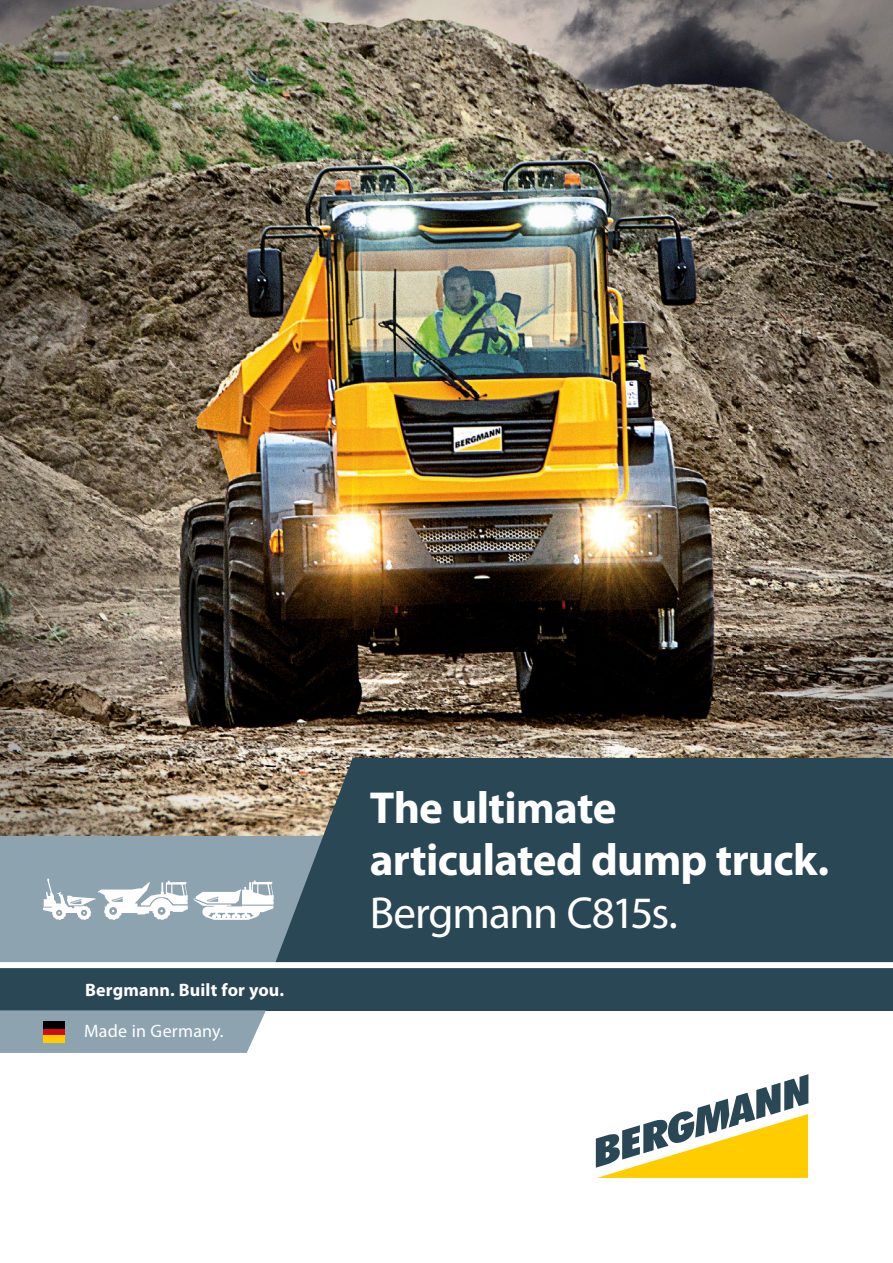
<style>
.page{position:relative;width:893px;height:1263px;background:#fff}
.page>*{position:absolute;margin:0;border:0;box-sizing:border-box;transform-origin:0 0}
.t1{font:700 45px/52.5px "Myriad Pro";letter-spacing:-.015em;color:#fff}
.t2{font:45px "Myriad Pro";letter-spacing:-.025em;color:#fff}
.t3{font:700 18px "Myriad Pro";letter-spacing:.01em;color:#fff}
.t4{font:18px "Myriad Pro";letter-spacing:.015em;color:#fff}
</style>
<div class="page">
<img style="left:0;top:0;width:893px;height:836px">
<div style="left:0;top:836px;width:536px;height:167px;background:#8da3b0"></div>
<div style="left:0;top:968px;width:893px;height:42px;background:#294754"></div>
<svg style="left:596px;top:1074px;width:212px;height:104px"></svg>
<div style="left:0;top:1010px;width:266px;height:43px;background:#8da3b0"></div>
<div style="left:43px;top:1029px;width:21px;height:7px;background:#d20a11"></div>
<div style="left:43px;top:1022px;width:21px;height:7px;background:#000"></div>
<div style="left:43px;top:1036px;width:21px;height:7px;background:#fc0"></div>
<div style="left:274px;top:758px;width:619px;height:204px;background:#294754"></div>
<svg style="left:194px;top:880px;width:80px;height:40px"></svg>
<svg style="left:43px;top:879px;width:145px;height:41px"></svg>
<svg style="left:0;top:575px;width:1px;height:133px"></svg>
<div style="left:0;top:962px;width:893px;height:6px;background:#fff"></div>
<hr style="left:892px;top:1183px;width:1px;height:80px;background:#294754">
<p class="t3" style="left:85px;top:978px;width:201px">Bergmann. Built for you.</p>
<p class="t4" style="left:84px;top:1020px;width:141px">Made in Germany.</p>
<p class="t1" style="left:370px;top:780px;width:461px">The ultimate articulated dump truck.</p>
<p class="t2" style="left:370px;top:885px;width:309px">Bergmann C815s.</p>
</div>
